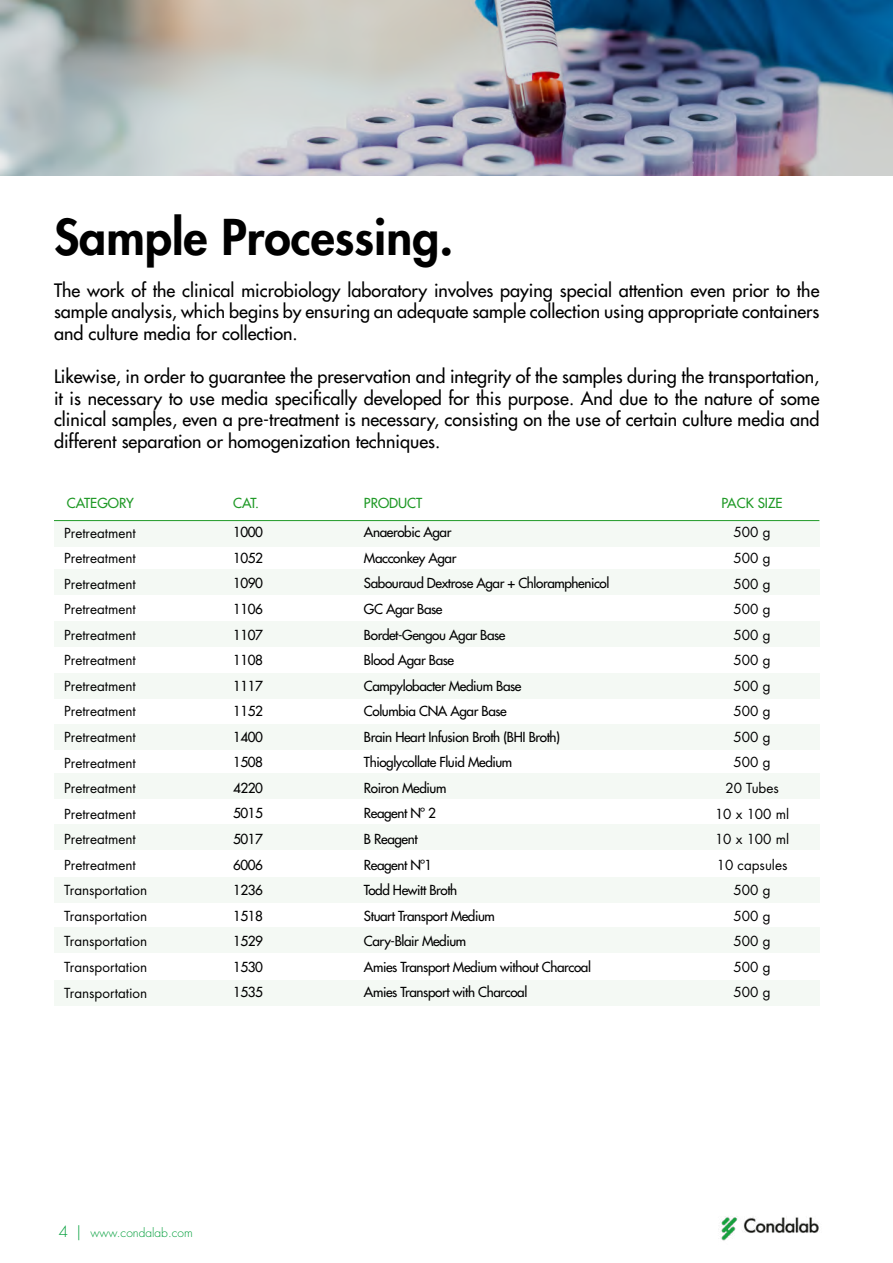
<style>
.page{position:relative;width:893px;height:1263px;background:#fff}
.page>*{position:absolute;margin:0;border:0;box-sizing:border-box;transform-origin:0 0}
.t1{font:800 48px "Futura Std";color:#000}
.t2{font:500 18px/21.6px "Futura Std";color:#000;text-align:justify}
.t3{font:500 13.5px/25.5px "Futura Std";letter-spacing:-.03em;color:#000;text-align:justify}
.t4{font:13.5px/25.5px "Futura Std";color:#000;text-align:center}
.t5{font:500 13.5px "Futura Std";color:#1f9926}
.t6{font:300 12px "Futura Std";color:#009e3a}
.s1{font-size:15px}
</style>
<div class="page">
<img style="left:720px;top:1216px;width:100px;height:25px">
<img style="left:0;top:0;width:893px;height:176px">
<div style="left:54px;top:724px;width:765px;height:25px;background:#f4f9f4"></div>
<div style="left:54px;top:570px;width:765px;height:25px;background:#f4f9f4"></div>
<div style="left:54px;top:521px;width:765px;height:25px;background:#f4f9f4"></div>
<div style="left:54px;top:773px;width:765px;height:25px;background:#f4f9f4"></div>
<div style="left:54px;top:621px;width:765px;height:25px;background:#f4f9f4"></div>
<div style="left:54px;top:824px;width:765px;height:25px;background:#f4f9f4"></div>
<div style="left:54px;top:673px;width:765px;height:26px;background:#f4f9f4"></div>
<div style="left:54px;top:877px;width:765px;height:25px;background:#f4f9f4"></div>
<div style="left:54px;top:928px;width:765px;height:25px;background:#f4f9f4"></div>
<div style="left:54px;top:980px;width:765px;height:25px;background:#f4f9f4"></div>
<hr style="left:54px;top:520px;width:765px;height:1px;background:#1f9926">
<h1 class="t1" style="left:54px;top:207px;width:401px">Sample Processing.</h1>
<p class="t2" style="left:54px;top:279px;width:767px">The work of the clinical microbiology laboratory involves paying special attention even prior to the sample analysis, which begins by ensuring an adequate sample collection using appropriate containers and culture media for collection.</p>
<p class="t2" style="left:54px;top:366px;width:767px">Likewise, in order to guarantee the preservation and integrity of the samples during the transportation, it is necessary to use media specifically developed for this purpose. And due to the nature of some clinical samples, even a pre-treatment is necessary, consisting on the use of certain culture media and different separation or homogenization techniques.</p>
<p class="t5" style="left:67px;top:494px;width:69px">CATEGORY</p>
<p class="t5" style="left:233px;top:494px;width:28px">CAT.</p>
<p class="t5" style="left:364px;top:494px;width:60px">PRODUCT</p>
<p class="t5" style="left:722px;top:494px;width:62px">PACK SIZE</p>
<p class="t4" style="left:64px;top:520px;width:85px;text-align:left">Pretreatment<br>Pretreatment<br>Pretreatment<br>Pretreatment<br>Pretreatment<br>Pretreatment<br>Pretreatment<br>Pretreatment<br>Pretreatment<br>Pretreatment<br>Pretreatment<br>Pretreatment<br>Pretreatment<br>Pretreatment<br>Transportation<br>Transportation<br>Transportation<br>Transportation<br>Transportation</p>
<p class="t3" style="left:233px;top:520px;width:31px">1000<br>1052<br>1090<br>1106<br>1107<br>1108<br>1117<br>1152<br>1400<br>1508<br>4220<br>5015<br>5017<br>6006<br>1236<br>1518<br>1529<br>1530<br>1535</p>
<p class="t3" style="left:364px;top:520px;width:247px;text-align:left">Anaerobic Agar<br>Macconkey Agar<br>Sabouraud Dextrose Agar + Chloramphenicol<br>GC Agar Base<br>Bordet-Gengou Agar Base<br>Blood Agar Base<br>Campylobacter Medium Base<br>Columbia CNA Agar Base<br>Brain Heart Infusion Broth (BHI Broth)<br>Thioglycollate Fluid Medium<br>Roiron Medium<br>Reagent Nº 2<br>B Reagent<br>Reagent Nº1<br>Todd Hewitt Broth<br>Stuart Transport Medium<br>Cary-Blair Medium<br>Amies Transport Medium without Charcoal<br>Amies Transport with Charcoal</p>
<p class="t4" style="left:715px;top:520px;width:76px">500 g<br>500 g<br>500 g<br>500 g<br>500 g<br>500 g<br>500 g<br>500 g<br>500 g<br>500 g<br>20 Tubes<br>10 x 100 ml<br>10 x 100 ml<br>10 capsules<br>500 g<br>500 g<br>500 g<br>500 g<br>500 g</p>
<p class="t6" style="left:59px;top:1225px;width:135px"><span class="s1">4 |</span> www.condalab.com</p>
</div>
